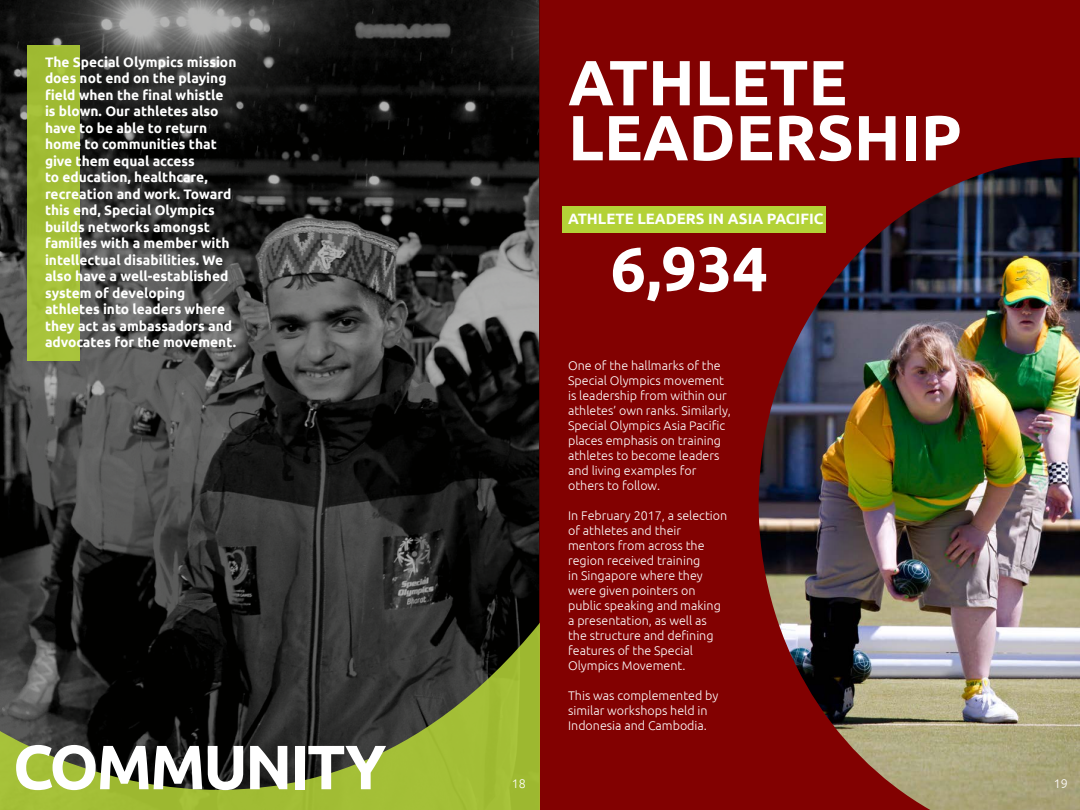
<style>
.page{position:relative;width:1080px;height:810px;background:#fff}
.page>*{position:absolute;margin:0;border:0;box-sizing:border-box;transform-origin:0 0}
.t1{font:700 63.75px/55px "Ubuntu";color:#fff}
.t2{font:700 62.5px "Ubuntu";letter-spacing:-.04em;color:#fff}
.t3{font:700 15px "Ubuntu";color:#fff}
.t4{font:700 13.75px/16.5px "Ubuntu";color:#fff}
.t5{font:300 12.5px/15px "Ubuntu";color:#fff}
</style>
<div class="page">
<div style="left:539px;top:0;width:541px;height:810px;background:#820101"></div>
<img style="left:759px;top:158px;width:321px;height:652px">
<svg style="left:0;top:0;width:540px;height:623px;background:#303030"></svg>
<svg style="left:0;top:623px;width:540px;height:187px;background:#4a5228"></svg>
<div style="left:27px;top:45px;width:52px;height:316px;background:#a3be36"></div>
<div style="left:562px;top:207px;width:264px;height:26px;background:#b3d237"></div>
<p class="t4" style="left:45px;top:53px;width:193px">The Special Olympics mission does not end on the playing field when the final whistle is blown. Our athletes also have to be able to return home to communities that give them equal access<br>to education, healthcare, recreation and work. Toward this end, Special Olympics builds networks amongst families with a member with intellectual disabilities. We also have a well-established system of developing athletes into leaders where they act as ambassadors and advocates for the movement.</p>
<p class="t2" style="left:13px;top:729px;width:375px">COMMUNITY</p>
<p class="t1" style="left:568px;top:54px;width:395px">ATHLETE<br>LEADERSHIP</p>
<p class="t3" style="left:568px;top:210px;width:257px">ATHLETE LEADERS IN ASIA PACIFIC</p>
<p class="t2" style="left:611px;top:231px;width:159px">6,934</p>
<p class="t5" style="left:568px;top:358px;width:164px">One of the hallmarks of the<br>Special Olympics movement is leadership from within our athletes’ own ranks. Similarly,<br>Special Olympics Asia Pacific places emphasis on training athletes to become leaders and living examples for others to follow.</p>
<p class="t5" style="left:568px;top:508px;width:161px">In February 2017, a selection of athletes and their mentors from across the region received training<br>in Singapore where they were given pointers on public speaking and making a presentation, as well as the structure and defining features of the Special<br>Olympics Movement.</p>
<p class="t5" style="left:568px;top:688px;width:152px">This was complemented by similar workshops held in<br>Indonesia and Cambodia.</p>
<p class="t5" style="left:512px;top:776px;width:16px">18</p>
<p class="t5" style="left:1054px;top:776px;width:16px">19</p>
</div>
